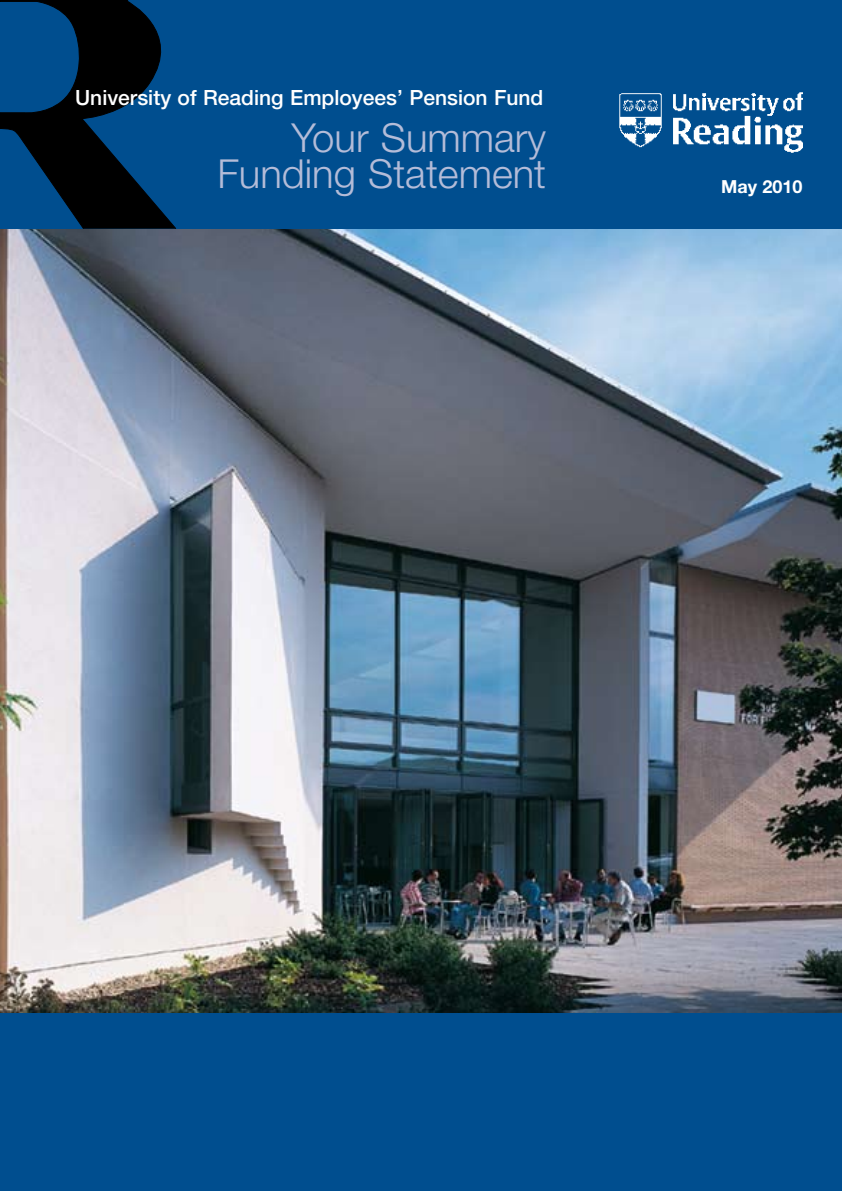
<style>
.page{position:relative;width:842px;height:1191px;background:#fff}
.page>*{position:absolute;margin:0;border:0;box-sizing:border-box;transform-origin:0 0}
.t1{font:300 40px/36px "Helvetica Neue";color:#b4bcd8;text-align:right}
.t2{font:500 21px "Helvetica Neue";color:#fff}
.t3{font:700 18px "Helvetica Neue";color:#fff}
</style>
<div class="page">
<img style="left:0;top:229px;width:842px;height:784px">
<div style="left:0;top:0;width:842px;height:229px;background:#004e8f"></div>
<img style="left:619px;top:92px;width:183px;height:61px">
<div style="left:0;top:1013px;width:842px;height:178px;background:#004e8f"></div>
<svg style="left:0;top:0;width:176px;height:229px"></svg>
<p class="t2" style="left:75px;top:84px;width:470px">University of Reading Employees’ Pension Fund</p>
<h1 class="t1" style="left:217px;top:119px;width:330px">Your Summary<br>Funding Statement</h1>
<p class="t3" style="left:721px;top:175px;width:83px">May 2010</p>
</div>
